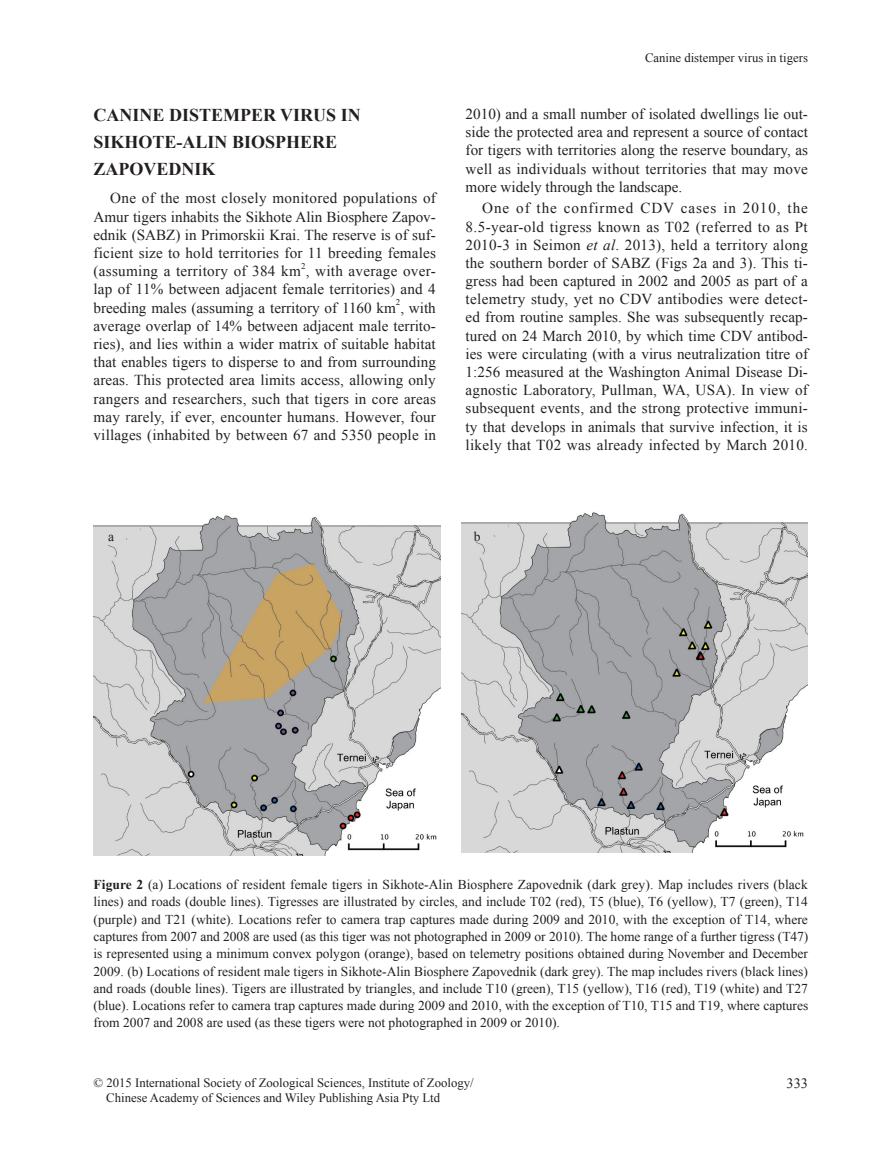
<style>
.page{position:relative;width:893px;height:1170px;background:#fff}
.page>*{position:absolute;margin:0;border:0;box-sizing:border-box;transform-origin:0 0}
.t1{font:700 18px/27px "Times New Roman";color:#231f20}
.t2{font:15.15px/18.1px "Times New Roman";letter-spacing:.01em;color:#231f20;text-align:justify}
.t3{font:14.25px "Times New Roman";color:#231f20}
.t4{font:13.5px/17.2px "Times New Roman";color:#231f20;text-align:justify}
.t5{font:12.75px/15.3px "Times New Roman";color:#231f20}
.t6{font:8.85px "Times New Roman";color:#231f20}
.s1{font-style:italic}
.s2{font-weight:700}
</style>
<div class="page">
<img style="left:94px;top:515px;width:346px;height:340px">
<img style="left:461px;top:512px;width:347px;height:340px">
<p class="t1" style="left:94px;top:102px;width:269px">CANINE DISTEMPER VIRUS IN<br>SIKHOTE-ALIN BIOSPHERE<br>ZAPOVEDNIK</p>
<p class="t2" style="left:94px;top:189px;width:344px;text-indent:17px">One of the most closely monitored populations of Amur tigers inhabits the Sikhote Alin Biosphere Zapov&shy;ednik (SABZ) in Primorskii Krai. The reserve is of suf&shy;ficient size to hold territories for 11 breeding females (assuming a territory of 384 km , with average over-</p>
<p class="t6" style="left:301px;top:261px;width:6px">2</p>
<p class="t2" style="left:94px;top:280px;width:344px">lap of 11% between adjacent female territories) and 4 breeding males (assuming a territory of 1160 km , with</p>
<p class="t6" style="left:396px;top:297px;width:6px">2</p>
<p class="t2" style="left:94px;top:316px;width:344px">average overlap of 14% between adjacent male territo&shy;ries), and lies within a wider matrix of suitable habitat that enables tigers to disperse to and from surrounding areas. This protected area limits access, allowing only rangers and researchers, such that tigers in core areas may rarely, if ever, encounter humans. However, four villages (inhabited by between 67 and 5350 people in</p>
<p class="t5" style="left:645px;top:50px;width:164px">Canine distemper virus in tigers</p>
<p class="t2" style="left:466px;top:105px;width:344px">2010) and a small number of isolated dwellings lie out&shy;side the protected area and represent a source of contact for tigers with territories along the reserve boundary, as well as individuals without territories that may move more widely through the landscape.</p>
<p class="t2" style="left:466px;top:199px;width:344px;text-indent:17px">One of the confirmed CDV cases in 2010, the 8.5-year-old tigress known as T02 (referred to as Pt 2010-3 in Seimon <span class="s1">et al</span>. 2013), held a territory along the southern border of SABZ (Figs 2a and 3). This ti&shy;gress had been captured in 2002 and 2005 as part of a telemetry study, yet no CDV antibodies were detect&shy;ed from routine samples. She was subsequently recap&shy;tured on 24 March 2010, by which time CDV antibod&shy;ies were circulating (with a virus neutralization titre of 1:256 measured at the Washington Animal Disease Di&shy;agnostic Laboratory, Pullman, WA, USA). In view of subsequent events, and the strong protective immuni&shy;ty that develops in animals that survive infection, it is likely that T02 was already infected by March 2010.</p>
<p class="t4" style="left:108px;top:528px;width:7px">a</p>
<p class="t4" style="left:474px;top:528px;width:8px">b</p>
<p class="t4" style="left:94px;top:876px;width:716px"><span class="s2">Figure 2</span> (a) Locations of resident female tigers in Sikhote-Alin Biosphere Zapovednik (dark grey). Map includes rivers (black lines) and roads (double lines). Tigresses are illustrated by circles, and include T02 (red), T5 (blue), T6 (yellow), T7 (green), T14 (purple) and T21 (white). Locations refer to camera trap captures made during 2009 and 2010, with the exception of T14, where captures from 2007 and 2008 are used (as this tiger was not photographed in 2009 or 2010). The home range of a further tigress (T47) is represented using a minimum convex polygon (orange), based on telemetry positions obtained during November and December 2009. (b) Locations of resident male tigers in Sikhote-Alin Biosphere Zapovednik (dark grey). The map includes rivers (black lines) and roads (double lines). Tigers are illustrated by triangles, and include T10 (green), T15 (yellow), T16 (red), T19 (white) and T27 (blue). Locations refer to camera trap captures made during 2009 and 2010, with the exception of T10, T15 and T19, where captures from 2007 and 2008 are used (as these tigers were not photographed in 2009 or 2010).</p>
<p class="t5" style="left:106px;top:1074px;width:369px;text-indent:-13px">© 2015 International Society of Zoological Sciences, Institute of Zoology/<br>Chinese Academy of Sciences and Wiley Publishing Asia Pty Ltd</p>
<p class="t3" style="left:786px;top:1075px;width:23px">333</p>
</div>
